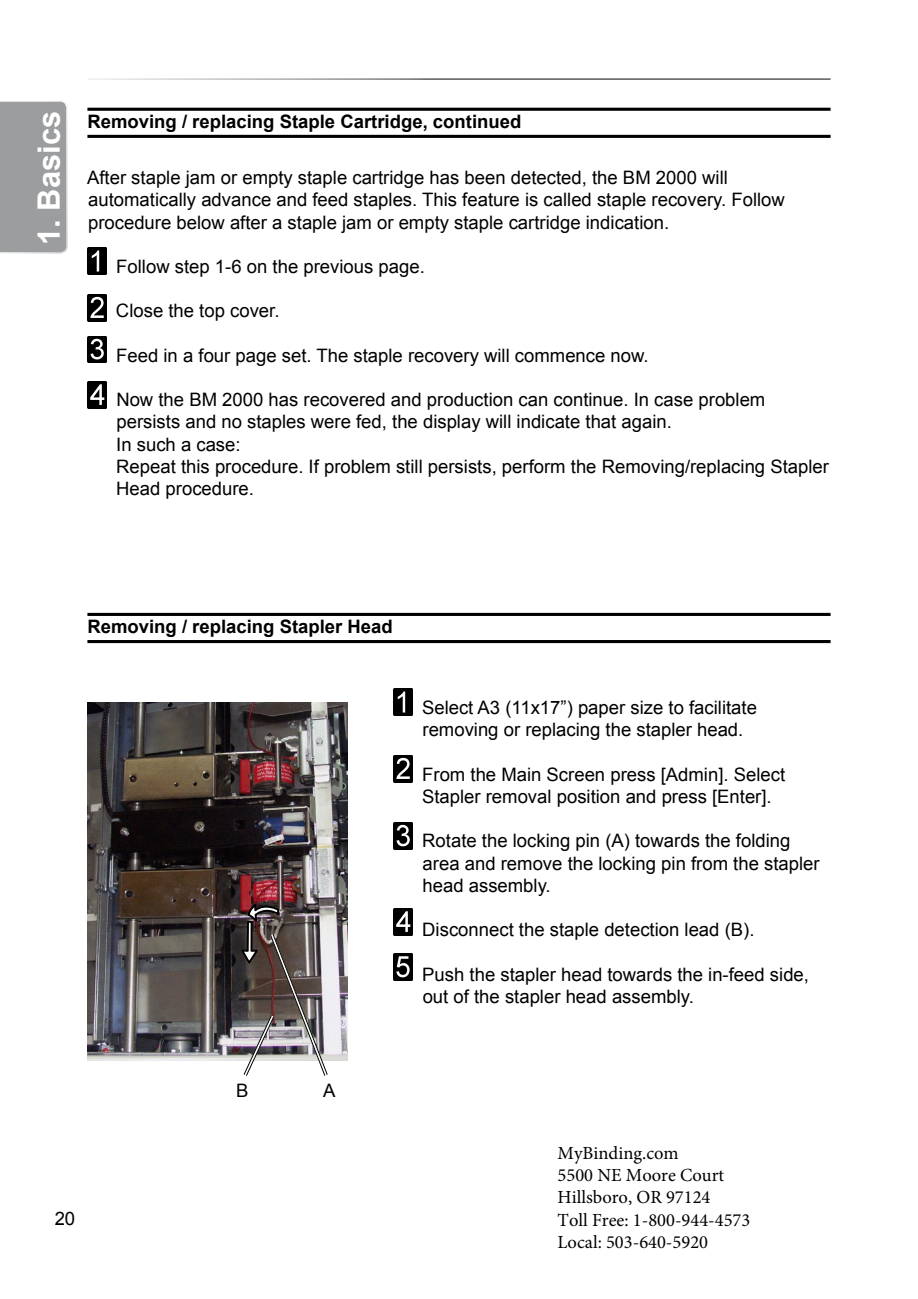
<style>
.page{position:relative;width:918px;height:1299px;background:#fff}
.page>*{position:absolute;margin:0;border:0;box-sizing:border-box;transform-origin:0 0}
.t1{font:700 30.9px "Arial";color:#fff}
.t2{font:18.45px/22.2px "Arial";color:#000}
.t3{font:18.45px/22.2px "Minion Pro";color:#000}
.t4{font:700 18.45px "Arial";color:#000}
</style>
<div class="page">
<div style="left:0;top:101px;width:68px;height:153px;background:#9c9d9f"></div>
<hr style="left:87px;top:613px;width:744px;height:3px;background:#000">
<hr style="left:87px;top:640px;width:744px;height:3px;background:#000">
<hr style="left:87px;top:108px;width:744px;height:3px;background:#000">
<hr style="left:87px;top:135px;width:744px;height:3px;background:#000">
<img style="left:87px;top:248px;width:20px;height:27px">
<img style="left:87px;top:294px;width:20px;height:27px">
<img style="left:87px;top:336px;width:20px;height:27px">
<img style="left:87px;top:381px;width:20px;height:27px">
<img style="left:393px;top:688px;width:20px;height:27px">
<img style="left:393px;top:755px;width:20px;height:27px">
<img style="left:393px;top:822px;width:20px;height:27px">
<img style="left:393px;top:953px;width:20px;height:27px">
<img style="left:393px;top:908px;width:20px;height:27px">
<img style="left:87px;top:702px;width:260px;height:358px">
<img style="left:239px;top:902px;width:91px;height:174px">
<h1 class="t1" style="left:28px;top:245px;width:135px;rotate:-90deg">1. Basics</h1>
<p class="t4" style="left:87px;top:110px;width:435px">Removing / replacing Staple Cartridge, continued</p>
<p class="t2" style="left:87px;top:167px;width:699px">After staple jam or empty staple cartridge has been detected, the BM 2000 will automatically advance and feed staples. This feature is called staple recovery. Follow procedure below after a staple jam or empty staple cartridge indication.</p>
<p class="t2" style="left:116px;top:255px;width:310px">Follow step 1-6 on the previous page.</p>
<p class="t2" style="left:116px;top:300px;width:165px">Close the top cover.</p>
<p class="t2" style="left:116px;top:344px;width:534px">Feed in a four page set. The staple recovery will commence now.</p>
<p class="t2" style="left:116px;top:389px;width:714px">Now the BM 2000 has recovered and production can continue. In case problem persists and no staples were fed, the display will indicate that again.<br>In such a case:<br>Repeat this procedure. If problem still persists, perform the Removing/replacing Stapler Head procedure.</p>
<p class="t4" style="left:87px;top:614px;width:307px">Removing / replacing Stapler Head</p>
<p class="t2" style="left:55px;top:1207px;width:22px">20</p>
<p class="t2" style="left:236px;top:1079px;width:14px">B</p>
<p class="t2" style="left:323px;top:1079px;width:14px">A</p>
<p class="t2" style="left:422px;top:696px;width:336px">Select A3 (11x17”) paper size to facilitate removing or replacing the stapler head.</p>
<p class="t2" style="left:422px;top:763px;width:365px">From the Main Screen press [Admin]. Select<br>Stapler removal position and press [Enter].</p>
<p class="t2" style="left:422px;top:830px;width:399px">Rotate the locking pin (A) towards the folding area and remove the locking pin from the stapler head assembly.</p>
<p class="t2" style="left:422px;top:918px;width:334px">Disconnect the staple detection lead (B).</p>
<p class="t2" style="left:422px;top:963px;width:388px">Push the stapler head towards the in-feed side, out of the stapler head assembly.</p>
<p class="t3" style="left:558px;top:1141px;width:194px">MyBinding.com<br>5500 NE Moore Court<br>Hillsboro, OR 97124<br>Toll Free: 1-800-944-4573<br>Local: 503-640-5920</p>
</div>
